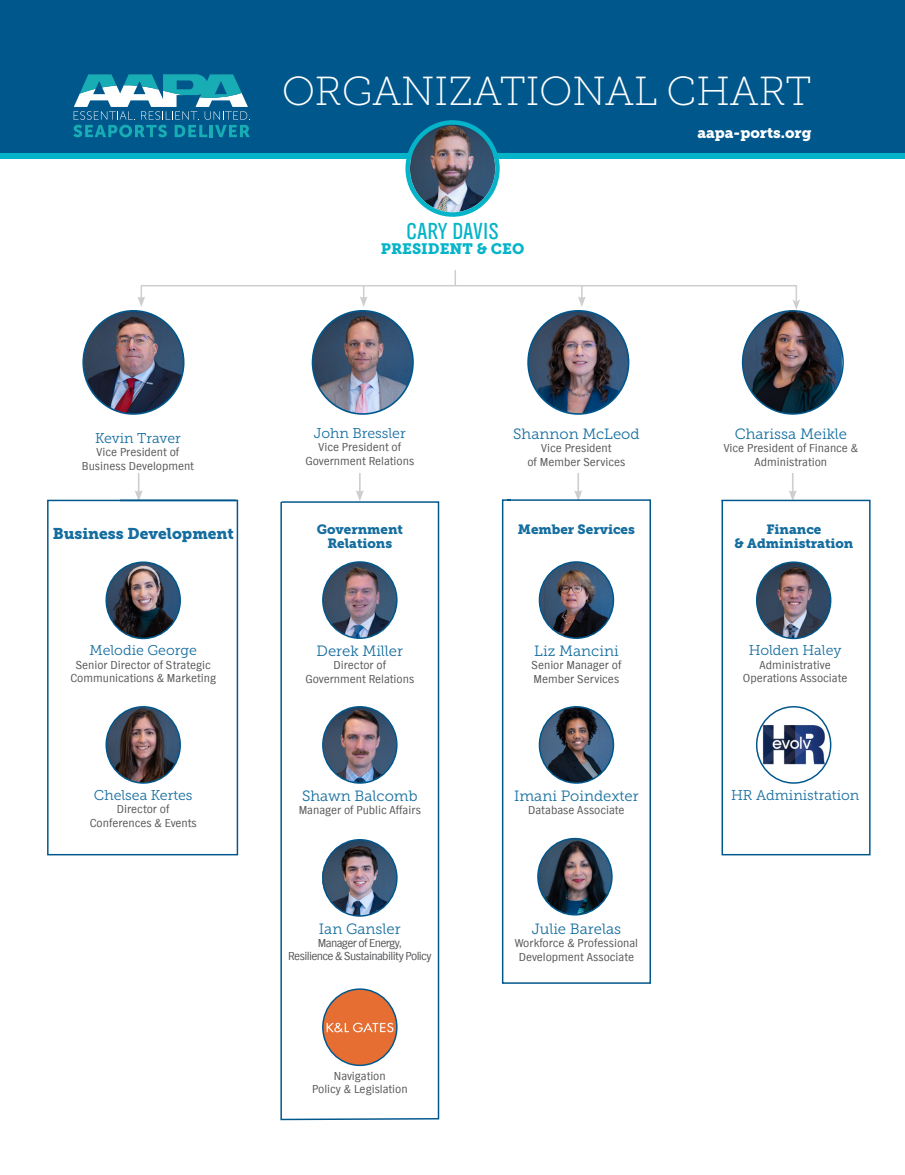
<style>
.page{position:relative;width:905px;height:1175px;background:#fff}
.page>*{position:absolute;margin:0;border:0;box-sizing:border-box;transform-origin:0 0}
.t1{font:40.5px "Museo Slab 100";color:#fff}
.President_Name{font:24px "TV Nord EF Regular Con";color:#05b4c8}
.t2{font:15.45px "Museo Slab 900";color:#156d9f}
.Paragraph_Style_1{font:15px "Museo Slab 900";color:#fff}
.Paragraph_Style_1-2{font:15px "Museo Slab 900";color:#05b4c8}
.Name{font:14.85px "Museo Slab 300";color:#156d9f}
.Name-2{font:14.1px "Museo Slab 300";color:#156d9f}
.t3{font:13.35px/14.9px "Museo Slab 900";color:#156d9f;text-align:center}
.t4{font:11.85px/13.4px "TV Nord EF";color:#57585a;text-align:center}
.t5{font:11.85px/13.4px "TV Nord EF";letter-spacing:-.05em;color:#57585a;text-align:center}
</style>
<div class="page">
<div style="left:0;top:0;width:904px;height:153px;background:#00578c"></div>
<div style="left:0;top:153px;width:904px;height:6px;background:#05b4c8"></div>
<svg style="left:73px;top:74px;width:177px;height:63px"></svg>
<img style="left:410px;top:125px;width:85px;height:87px">
<div style="left:405px;top:120px;width:94px;height:97px;border:4px solid #05b4c8;border-radius:50%"></div>
<img style="left:83px;top:311px;width:101px;height:103px">
<div style="left:82px;top:310px;width:102px;height:105px;border:2px solid #00578c;border-radius:50%"></div>
<svg style="left:135px;top:473px;width:8px;height:26px"></svg>
<svg style="left:47px;top:499px;width:192px;height:357px"></svg>
<svg style="left:280px;top:501px;width:160px;height:620px"></svg>
<img style="left:312px;top:311px;width:101px;height:103px">
<div style="left:312px;top:310px;width:102px;height:105px;border:2px solid #00578c;border-radius:50%"></div>
<svg style="left:356px;top:473px;width:8px;height:28px"></svg>
<img style="left:323px;top:562px;width:74px;height:76px">
<div style="left:322px;top:561px;width:75px;height:78px;border:1px solid #00578c;border-radius:50%"></div>
<img style="left:323px;top:989px;width:74px;height:76px">
<div style="left:322px;top:988px;width:75px;height:78px;border:1px solid #00578c;border-radius:50%"></div>
<img style="left:323px;top:706px;width:74px;height:77px">
<div style="left:322px;top:706px;width:75px;height:77px;border:1px solid #00578c;border-radius:50%"></div>
<img style="left:323px;top:839px;width:74px;height:77px">
<div style="left:322px;top:839px;width:75px;height:77px;border:1px solid #00578c;border-radius:50%"></div>
<img style="left:528px;top:311px;width:100px;height:103px">
<div style="left:527px;top:310px;width:102px;height:105px;border:2px solid #00578c;border-radius:50%"></div>
<hr style="left:577px;top:473px;width:2px;height:20px;background:#cdced0">
<svg style="left:574px;top:490px;width:8px;height:8px"></svg>
<svg style="left:501px;top:498px;width:150px;height:486px"></svg>
<svg style="left:138px;top:270px;width:662px;height:40px"></svg>
<img style="left:743px;top:311px;width:98px;height:103px">
<hr style="left:791px;top:473px;width:2px;height:20px;background:#cdced0">
<svg style="left:789px;top:490px;width:7px;height:9px"></svg>
<svg style="left:721px;top:499px;width:150px;height:357px"></svg>
<img style="left:756px;top:562px;width:74px;height:76px">
<div style="left:756px;top:561px;width:75px;height:78px;border:1px solid #00578c;border-radius:50%"></div>
<div style="left:756px;top:706px;width:74px;height:77px;background:#fff;border-radius:50%"></div>
<img style="left:762px;top:725px;width:63px;height:40px">
<div style="left:756px;top:706px;width:75px;height:77px;border:1px solid #00578c;border-radius:50%"></div>
<p class="t1" style="left:282px;top:69px;width:531px">ORGANIZATIONAL CHART</p>
<p class="Paragraph_Style_1" style="left:697px;top:124px;width:116px">aapa-ports.org</p>
<p class="President_Name" style="left:406px;top:218px;width:94px">CARY DAVIS</p>
<p class="Paragraph_Style_1-2" style="left:381px;top:240px;width:145px">PRESIDENT &amp; CEO</p>
<p class="Name-2" style="left:95px;top:430px;width:87px">Kevin Traver</p>
<p class="t4" style="left:97px;top:445px;width:84px">Vice President of</p>
<p class="t4" style="left:82px;top:459px;width:114px">Business Development</p>
<p class="Name-2" style="left:314px;top:425px;width:93px">John Bressler</p>
<p class="t4" style="left:305px;top:440px;width:110px">Vice President of<br>Government Relations</p>
<p class="Name" style="left:513px;top:426px;width:128px">Shannon McLeod</p>
<p class="t4" style="left:541px;top:442px;width:72px">Vice President</p>
<p class="t4" style="left:527px;top:455px;width:99px">of Member Services</p>
<p class="Name" style="left:734px;top:426px;width:114px">Charissa Meikle</p>
<p class="t4" style="left:723px;top:442px;width:136px">Vice President of Finance &amp;</p>
<p class="t4" style="left:754px;top:455px;width:74px">Administration</p>
<p class="t2" style="left:53px;top:524px;width:182px">Business Development</p>
<p class="t3" style="left:317px;top:521px;width:88px">Government<br>Relations</p>
<p class="t3" style="left:518px;top:521px;width:118px">Member Services</p>
<p class="t3" style="left:734px;top:521px;width:120px">Finance<br>&amp; Administration</p>
<p class="Name-2" style="left:90px;top:643px;width:109px">Melodie George</p>
<p class="t4" style="left:70px;top:658px;width:147px">Senior Director of Strategic<br>Communications &amp; Marketing</p>
<p class="Name" style="left:316px;top:642px;width:88px">Derek Miller</p>
<p class="t4" style="left:305px;top:658px;width:110px">Director of<br>Government Relations</p>
<p class="Name" style="left:534px;top:642px;width:86px">Liz Mancini</p>
<p class="t4" style="left:531px;top:658px;width:91px;text-align:left">Senior Manager of<br>Member Services</p>
<p class="Name-2" style="left:748px;top:643px;width:94px">Holden Haley</p>
<p class="t4" style="left:759px;top:658px;width:73px">Administrative</p>
<p class="t4" style="left:743px;top:671px;width:106px">Operations Associate</p>
<p class="Name-2" style="left:94px;top:787px;width:100px">Chelsea Kertes</p>
<p class="t4" style="left:90px;top:802px;width:108px">Director of<br>Conferences &amp; Events</p>
<p class="Name" style="left:302px;top:787px;width:117px">Shawn Balcomb</p>
<p class="t4" style="left:299px;top:803px;width:124px">Manager of Public Affairs</p>
<p class="Name" style="left:514px;top:787px;width:126px">Imani Poindexter</p>
<p class="t4" style="left:528px;top:803px;width:98px">Database Associate</p>
<p class="Name-2" style="left:731px;top:787px;width:130px">HR Administration</p>
<p class="Name" style="left:319px;top:920px;width:83px">Ian Gansler</p>
<p class="t5" style="left:288px;top:936px;width:145px">Manager of Energy,<br>Resilience &amp; Sustainability Policy</p>
<p class="Name" style="left:531px;top:920px;width:91px">Julie Barelas</p>
<p class="t4" style="left:514px;top:936px;width:125px">Workforce &amp; Professional<br>Development Associate</p>
<p class="t4" style="left:312px;top:1069px;width:97px">Navigation<br>Policy &amp; Legislation</p>
</div>
